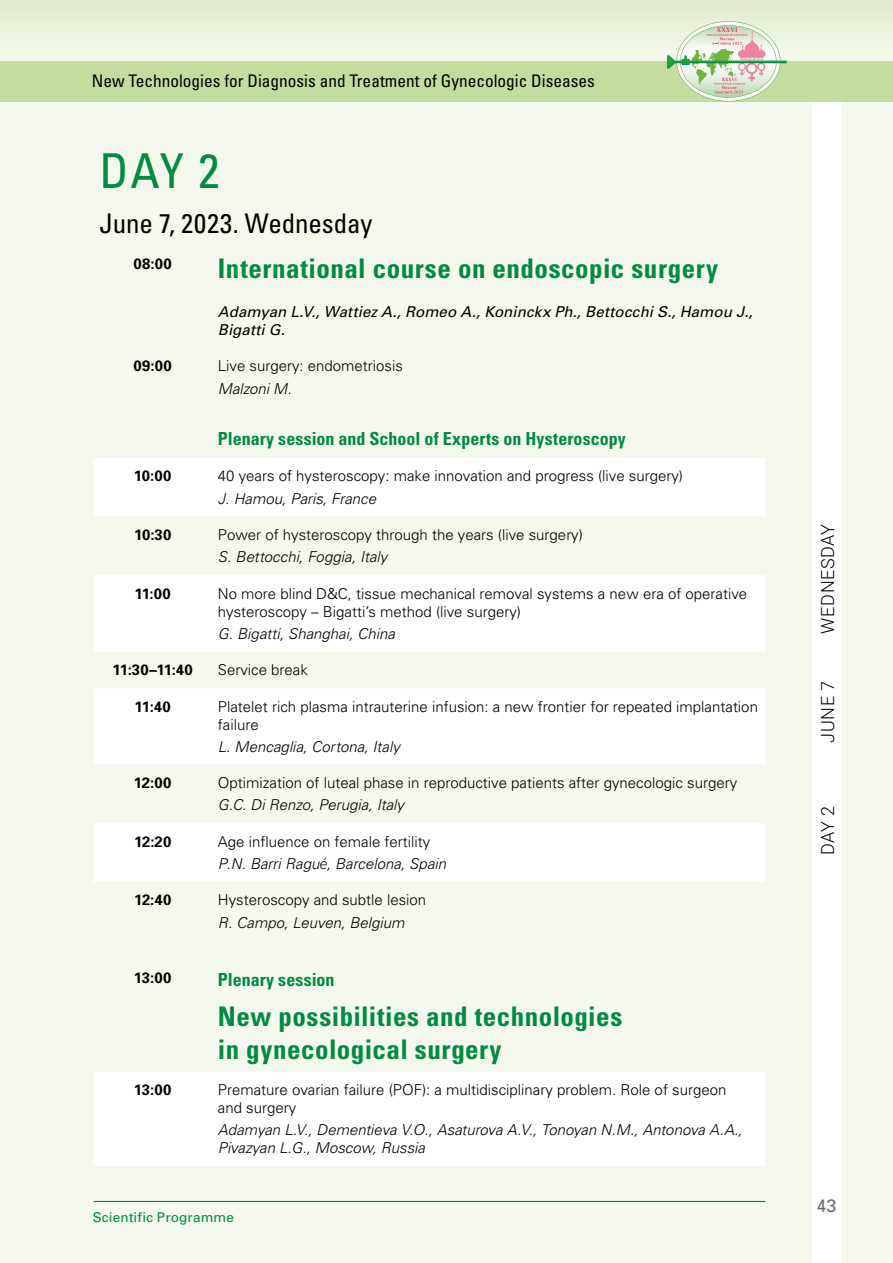
<style>
.page{position:relative;width:893px;height:1263px;background:#fff}
.page>*{position:absolute;margin:0;border:0;box-sizing:border-box;transform-origin:0 0}
.t1{font:48px "Partner Condensed";color:#008b41}
.t2{font:700 27px/32.4px "Partner Condensed";letter-spacing:.02em;color:#008b41}
.t3{font:27px "Partner Condensed";letter-spacing:-.005em;color:#000}
.t4{font:700 18px "Partner Condensed";color:#008b41}
.t5{font:300 18px "Roboto";letter-spacing:.035em;color:#000}
.t6{font:18px "Partner";color:#706f6f}
.t7{font:17.4px "Partner Condensed";color:#000}
.t8{font:300 15px/18px "Partner";color:#000}
.t9{font:italic 300 15px/18px "Partner";color:#000}
.t10{font:italic 15px/18px "Partner";letter-spacing:.005em;color:#000}
.t11{font:700 15px "Partner";letter-spacing:.01em;color:#000}
.t12{font:13.5px "Partner";letter-spacing:.015em;color:#008b41}
.s1{font-style:italic}
.s2{font-family:"Roboto";font-style:italic}
</style>
<div class="page">
<div style="left:0;top:86px;width:893px;height:1177px;background:#f4f8ed"></div>
<div style="left:812px;top:85px;width:30px;height:1178px;background:#fff"></div>
<hr style="left:94px;top:1201px;width:671px;height:1px;background:#008b41">
<svg style="left:0;top:0;width:893px;height:61px;background:#eaf2dc"></svg>
<div style="left:0;top:61px;width:893px;height:41px;background:#c3dc9f"></div>
<svg style="left:667px;top:21px;width:120px;height:81px"></svg>
<svg style="left:94px;top:458px;width:671px;height:708px;fill:#fff"></svg>
<p class="t7" style="left:92px;top:71px;width:505px">New Technologies for Diagnosis and Treatment of Gynecologic Diseases</p>
<h1 class="t1" style="left:100px;top:143px;width:121px">DAY 2</h1>
<h2 class="t3" style="left:100px;top:207px;width:274px">June 7, 2023. Wednesday</h2>
<p class="t11" style="left:134px;top:255px;width:40px">08:00</p>
<h2 class="t2" style="left:218px;top:254px;width:502px">International course on endoscopic surgery</h2>
<p class="t10" style="left:218px;top:303px;width:536px">Adamyan L.V., Wattiez A., Romeo A., Koninckx Ph., Bettocchi S., Hamou J.,<br>Bigatti G.</p>
<p class="t11" style="left:134px;top:357px;width:40px">09:00</p>
<p class="t8" style="left:218px;top:357px;width:187px">Live surgery: endometriosis</p>
<p class="t9" style="left:218px;top:379px;width:75px">Malzoni M.</p>
<p class="t4" style="left:218px;top:428px;width:409px">Plenary session and School of Experts on Hysteroscopy</p>
<p class="t11" style="left:134px;top:467px;width:39px">10:00</p>
<p class="t8" style="left:218px;top:467px;width:467px">40 years of hysteroscopy: make innovation and progress (live surgery)</p>
<p class="t9" style="left:218px;top:490px;width:160px">J. Hamou, Paris, France</p>
<p class="t11" style="left:134px;top:526px;width:39px">10:30</p>
<p class="t8" style="left:218px;top:526px;width:367px">Power of hysteroscopy through the years (live surgery)</p>
<p class="t9" style="left:218px;top:548px;width:171px">S. Bettocchi, Foggia, Italy</p>
<p class="t11" style="left:134px;top:585px;width:38px">11:00</p>
<p class="t8" style="left:218px;top:584px;width:531px">No more blind D&amp;C, tissue mechanical removal systems a new era of operative hysteroscopy – Bigatti’s method (live surgery)</p>
<p class="t9" style="left:218px;top:625px;width:179px">G. Bigatti, Shanghai, China</p>
<p class="t11" style="left:113px;top:661px;width:82px">11:30–11:40</p>
<p class="t8" style="left:218px;top:661px;width:92px">Service break</p>
<p class="t11" style="left:135px;top:698px;width:38px">11:40</p>
<p class="t8" style="left:218px;top:697px;width:542px">Platelet rich plasma intrauterine infusion: a new frontier for repeated implantation failure</p>
<p class="t9" style="left:218px;top:738px;width:184px">L. Mencaglia, Cortona, Italy</p>
<p class="t11" style="left:134px;top:774px;width:39px">12:00</p>
<p class="t8" style="left:218px;top:774px;width:521px">Optimization of luteal phase in reproductive patients after gynecologic surgery</p>
<p class="t9" style="left:218px;top:796px;width:188px">G.С. Di Renzo, Perugia, Italy</p>
<p class="t11" style="left:134px;top:833px;width:39px">12:20</p>
<p class="t8" style="left:218px;top:830px;width:230px;line-height:22.2px">Age influence on female fertility<br><span class="s1">P.N. Barri Ragu</span><span class="s2">é</span><span class="s1">, Barcelona, Spain</span></p>
<p class="t11" style="left:134px;top:891px;width:39px">12:40</p>
<p class="t8" style="left:218px;top:891px;width:210px">Hysteroscopy and subtle lesion</p>
<p class="t9" style="left:218px;top:913px;width:188px">R. Campo, Leuven, Belgium</p>
<p class="t11" style="left:134px;top:969px;width:39px">13:00</p>
<p class="t4" style="left:218px;top:968px;width:118px">Plenary session</p>
<h2 class="t2" style="left:218px;top:1003px;width:406px">New possibilities and technologies in gynecological surgery</h2>
<p class="t11" style="left:134px;top:1081px;width:39px">13:00</p>
<p class="t8" style="left:218px;top:1081px;width:510px">Premature ovarian failure (POF): a multidisciplinary problem. Role of surgeon and surgery</p>
<p class="t9" style="left:218px;top:1121px;width:526px">Adamyan L.V., Dementieva V.O., Asaturova A.V., Tonoyan N.M., Antonova A.А.,<br>Pivazyan L.G., Moscow, Russia</p>
<p class="t12" style="left:93px;top:1209px;width:143px">Scientific Programme</p>
<p class="t5" style="left:815px;top:633px;width:111px;rotate:-90deg">WEDNESDAY</p>
<p class="t5" style="left:815px;top:743px;width:63px;rotate:-90deg">JUNE 7</p>
<p class="t5" style="left:815px;top:855px;width:51px;rotate:-90deg">DAY 2</p>
<p class="t6" style="left:817px;top:1195px;width:22px">43</p>
</div>
